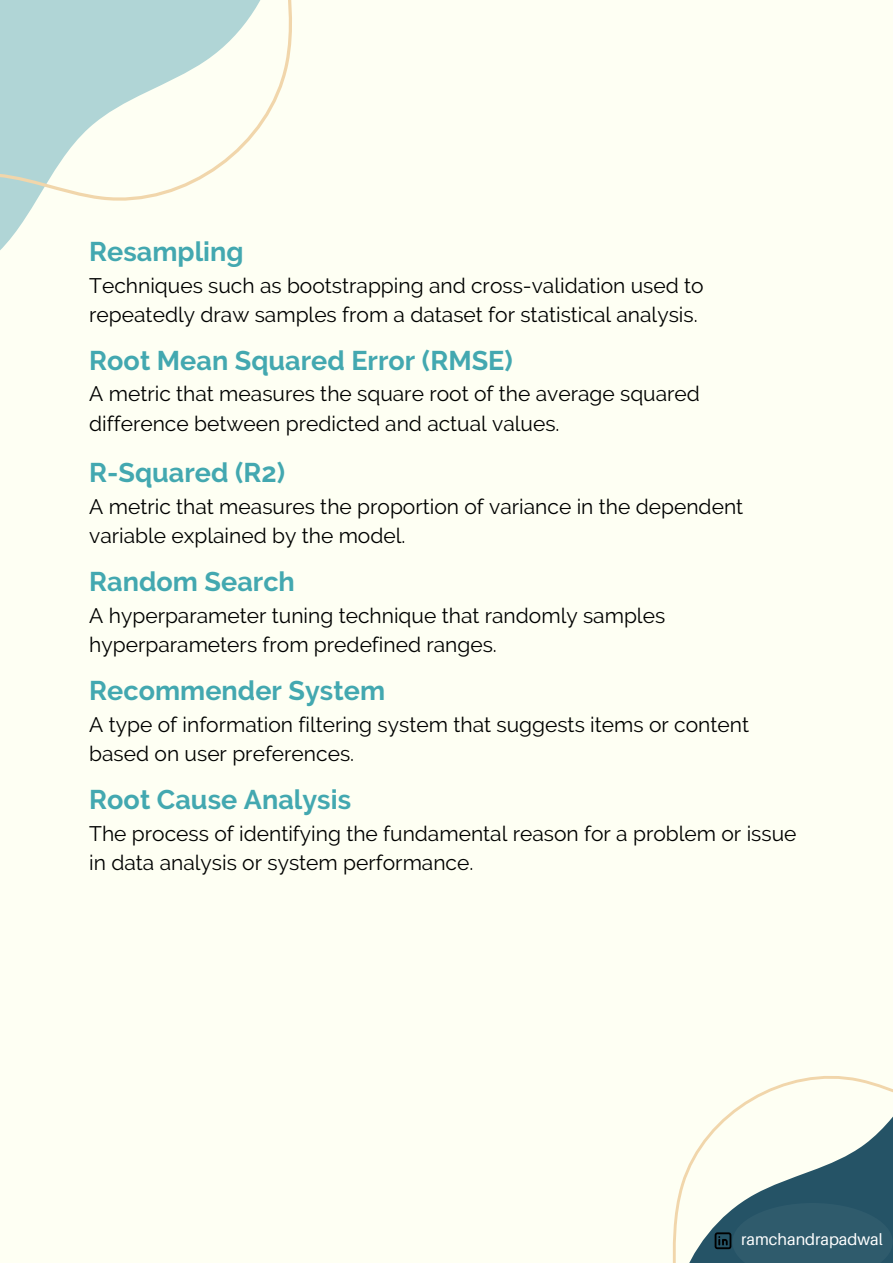
<style>
.page{position:relative;width:893px;height:1264px;background:#fff}
.page>*{position:absolute;margin:0;border:0;box-sizing:border-box;transform-origin:0 0}
.t1{font:700 27px "Raleway";color:#43a8b0}
.t2{font:21px/29.2px "Raleway";color:#000}
.t3{font:16.2px "Aileron";color:#fff}
</style>
<div class="page">
<div style="left:0;top:0;width:892px;height:1262px;background:#fefff3"></div>
<svg style="left:672px;top:1076px;width:220px;height:186px"></svg>
<svg style="left:0;top:0;width:292px;height:250px"></svg>
<svg style="left:714px;top:1202px;width:178px;height:60px;background:#325d6d"></svg>
<p class="t1" style="left:89px;top:236px;width:156px">Resampling</p>
<p class="t2" style="left:89px;top:271px;width:616px">Techniques such as bootstrapping and cross-validation used to repeatedly draw samples from a dataset for statistical analysis.</p>
<p class="t1" style="left:89px;top:344px;width:425px">Root Mean Squared Error (RMSE)</p>
<p class="t2" style="left:89px;top:379px;width:612px">A metric that measures the square root of the average squared difference between predicted and actual values.</p>
<p class="t1" style="left:89px;top:457px;width:197px">R-Squared (R2)</p>
<p class="t2" style="left:89px;top:491px;width:655px">A metric that measures the proportion of variance in the dependent variable explained by the model.</p>
<p class="t1" style="left:89px;top:566px;width:207px">Random Search</p>
<p class="t2" style="left:89px;top:600px;width:577px">A hyperparameter tuning technique that randomly samples hyperparameters from predefined ranges.</p>
<p class="t1" style="left:89px;top:675px;width:297px">Recommender System</p>
<p class="t2" style="left:89px;top:709px;width:661px">A type of information filtering system that suggests items or content based on user preferences.</p>
<p class="t1" style="left:89px;top:784px;width:263px">Root Cause Analysis</p>
<p class="t2" style="left:89px;top:818px;width:708px">The process of identifying the fundamental reason for a problem or issue in data analysis or system performance.</p>
<p class="t3" style="left:741px;top:1229px;width:143px">ramchandrapadwal</p>
</div>
